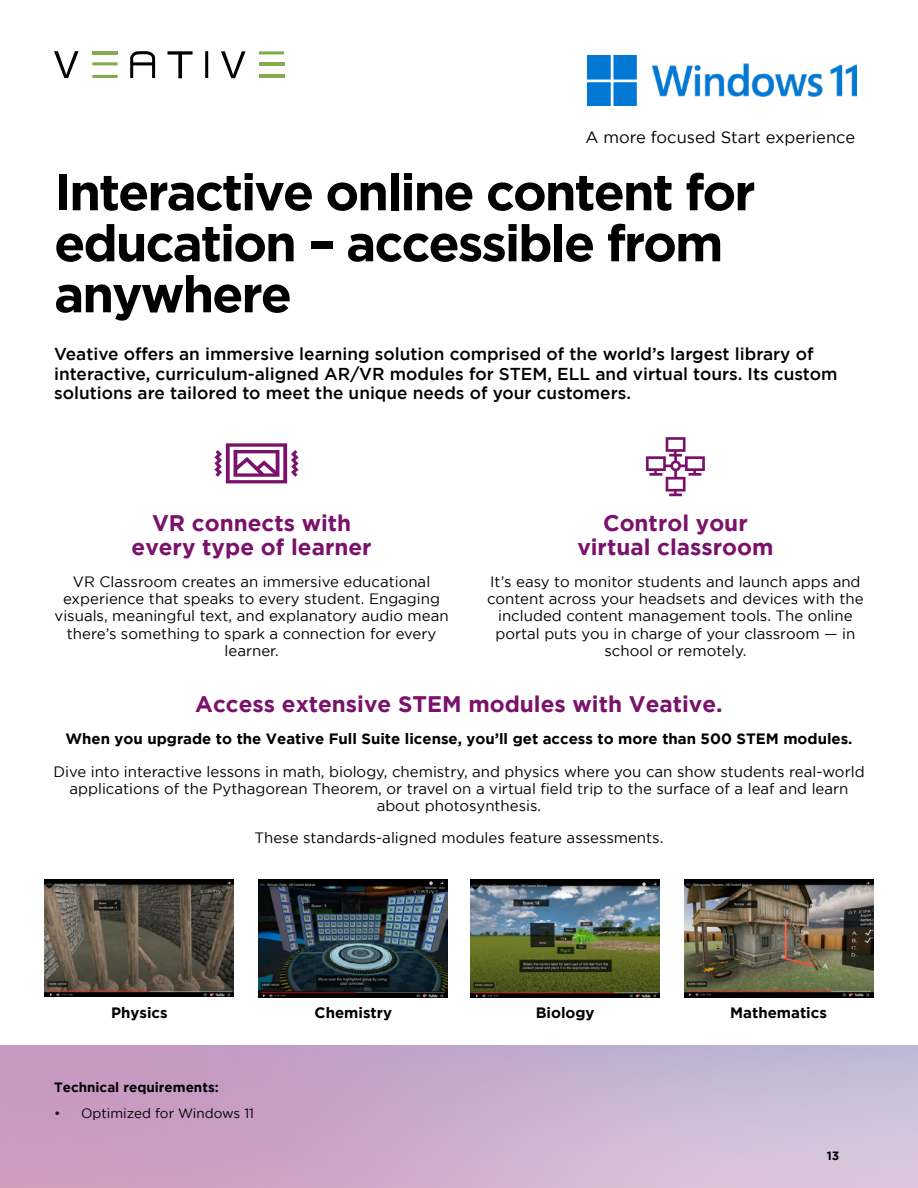
<style>
.page{position:relative;width:918px;height:1188px;background:#fff}
.page>*{position:absolute;margin:0;border:0;box-sizing:border-box;transform-origin:0 0}
.t1{font:700 51px/51px "Gotham";letter-spacing:-.04em;color:#000}
.t2{font:700 22.5px/24px "Gotham";color:#7a126b;text-align:center}
.t3{font:500 17.25px/19.5px "Gotham";color:#000}
.t4{font:16.5px "Gotham";color:#000}
.t5{font:15px/17.2px "Gotham";color:#000;text-align:center}
.t6{font:700 15px "Gotham";color:#000}
.t7{font:700 13.5px "Gotham";color:#000}
.t8{font:13.5px "Gotham";color:#000}
.t9{font:700 12px "Gotham";color:#000}
</style>
<div class="page">
<svg style="left:214px;top:443px;width:85px;height:40px"></svg>
<svg style="left:646px;top:437px;width:59px;height:59px"></svg>
<img style="left:471px;top:880px;width:189px;height:118px">
<img style="left:684px;top:879px;width:189px;height:118px">
<img style="left:258px;top:879px;width:189px;height:119px">
<img style="left:45px;top:879px;width:189px;height:118px">
<img style="left:587px;top:55px;width:269px;height:50px">
<svg style="left:167px;top:51px;width:26px;height:27px"></svg>
<hr style="left:259px;top:62px;width:25px;height:3px;background:#83ab4e">
<hr style="left:259px;top:75px;width:25px;height:3px;background:#83ab4e">
<hr style="left:92px;top:51px;width:26px;height:3px;background:#83ab4e">
<svg style="left:92px;top:75px;width:26px;height:3px"></svg>
<svg style="left:259px;top:51px;width:25px;height:3px"></svg>
<svg style="left:92px;top:62px;width:26px;height:3px"></svg>
<svg style="left:130px;top:51px;width:25px;height:27px"></svg>
<svg style="left:221px;top:51px;width:25px;height:27px"></svg>
<svg style="left:54px;top:51px;width:25px;height:27px"></svg>
<svg style="left:205px;top:51px;width:3px;height:27px"></svg>
<p class="t4" style="left:585px;top:128px;width:271px">A more focused Start experience</p>
<h1 class="t1" style="left:54px;top:165px;width:703px">Interactive online content for education – accessible from anywhere</h1>
<p class="t3" style="left:54px;top:344px;width:785px">Veative offers an immersive learning solution comprised of the world’s largest library of interactive, curriculum-aligned AR/VR modules for STEM, ELL and virtual tours. Its custom solutions are tailored to meet the unique needs of your customers.</p>
<h2 class="t2" style="left:132px;top:510px;width:242px">VR connects with every type of learner</h2>
<p class="t5" style="left:55px;top:573px;width:396px">VR Classroom creates an immersive educational experience that speaks to every student. Engaging visuals, meaningful text, and explanatory audio mean there’s something to spark a connection for every learner.</p>
<h2 class="t2" style="left:195px;top:692px;width:529px">Access extensive STEM modules with Veative.</h2>
<p class="t6" style="left:65px;top:730px;width:789px">When you upgrade to the Veative Full Suite license, you’ll get access to more than 500 STEM modules.</p>
<p class="t5" style="left:53px;top:762px;width:813px">Dive into interactive lessons in math, biology, chemistry, and physics where you can show students real-world applications of the Pythagorean Theorem, or travel on a virtual field trip to the surface of a leaf and learn about photosynthesis.</p>
<p class="t5" style="left:255px;top:829px;width:410px">These standards-aligned modules feature assessments.</p>
<h2 class="t2" style="left:577px;top:510px;width:198px">Control your virtual classroom</h2>
<p class="t5" style="left:487px;top:573px;width:378px">It’s easy to monitor students and launch apps and content across your headsets and devices with the included content management tools. The online portal puts you in charge of your classroom — in school or remotely.</p>
<p class="t6" style="left:111px;top:1004px;width:58px">Physics</p>
<p class="t6" style="left:315px;top:1004px;width:79px">Chemistry</p>
<p class="t6" style="left:536px;top:1004px;width:60px">Biology</p>
<p class="t6" style="left:730px;top:1004px;width:98px">Mathematics</p>
<p class="t7" style="left:54px;top:1080px;width:166px">Technical requirements:</p>
<p class="t8" style="left:54px;top:1105px;width:202px">• Optimized for Windows 11</p>
<p class="t9" style="left:827px;top:1149px;width:14px">13</p>
</div>
